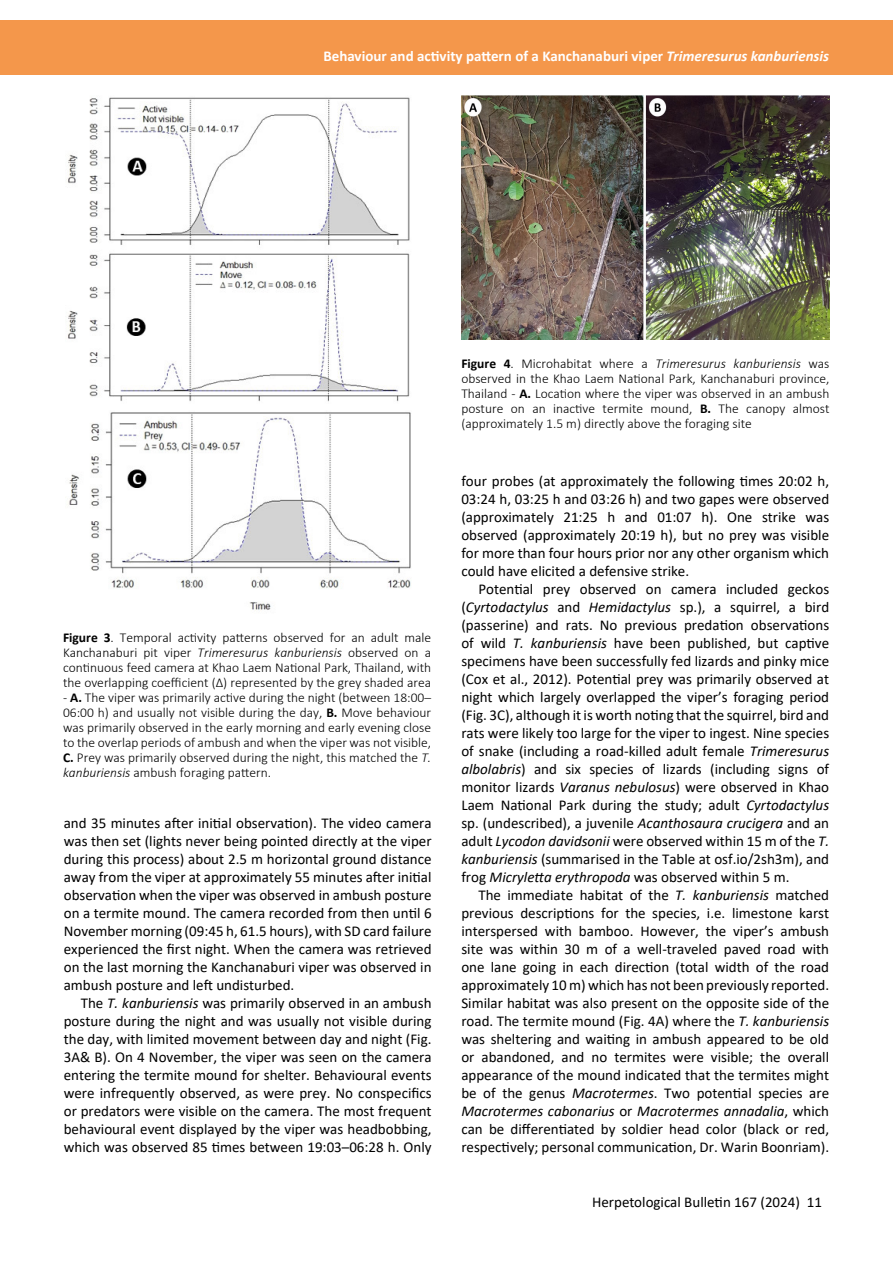
<style>
.page{position:relative;width:893px;height:1263px;background:#fff}
.page>*{position:absolute;margin:0;border:0;box-sizing:border-box;transform-origin:0 0}
.t1{font:15px/18px "Calibri";color:#000;text-align:justify}
.t2{font:700 15px "Calibri";color:#fff}
.t3{font:300 13.5px/15px "Calibri";color:#000;text-align:justify}
.s1{font-style:italic}
.s2{font-weight:700}
</style>
<div class="page">
<div style="left:0;top:21px;width:893px;height:54px;background:#f4974b"></div>
<img style="left:68px;top:97px;width:343px;height:514px">
<img style="left:461px;top:96px;width:368px;height:244px">
<p class="t2" style="left:323px;top:46px;width:507px">Behaviour and activity pattern of a Kanchanaburi viper <span class="s1">Trimeresurus kanburiensis</span></p>
<p class="t3" style="left:63px;top:629px;width:370px"><span class="s2">Figure 3</span>. Temporal activity patterns observed for an adult male Kanchanaburi pit viper <span class="s1">Trimeresurus kanburiensis</span> observed on a continuous feed camera at Khao Laem National Park, Thailand, with the overlapping coefficient (Δ) represented by the grey shaded area</p>
<p class="t3" style="left:63px;top:689px;width:370px">- <span class="s2">A.</span> The viper was primarily active during the night (between 18:00– 06:00 h) and usually not visible during the day, <span class="s2">B.</span> Move behaviour was primarily observed in the early morning and early evening close to the overlap periods of ambush and when the viper was not visible, <span class="s2">C.</span> Prey was primarily observed during the night, this matched the <span class="s1">T. kanburiensis</span> ambush foraging pattern.</p>
<p class="t1" style="left:64px;top:814px;width:369px">and 35 minutes after initial observation). The video camera was then set (lights never being pointed directly at the viper during this process) about 2.5 m horizontal ground distance away from the viper at approximately 55 minutes after initial observation when the viper was observed in ambush posture on a termite mound. The camera recorded from then until 6<br>November morning (09:45 h, 61.5 hours), with SD card failure experienced the first night. When the camera was retrieved on the last morning the Kanchanaburi viper was observed in ambush posture and left undisturbed.</p>
<p class="t1" style="left:64px;top:994px;width:369px;text-indent:17px">The <span class="s1">T. kanburiensis</span> was primarily observed in an ambush posture during the night and was usually not visible during the day, with limited movement between day and night (Fig.<br>3A&amp; B). On 4 November, the viper was seen on the camera entering the termite mound for shelter. Behavioural events were infrequently observed, as were prey. No conspecifics or predators were visible on the camera. The most frequent behavioural event displayed by the viper was headbobbing, which was observed 85 times between 19:03–06:28 h. Only</p>
<p class="t3" style="left:461px;top:356px;width:370px"><span class="s2">Figure 4</span>. Microhabitat where a <span class="s1">Trimeresurus kanburiensis</span> was observed in the Khao Laem National Park, Kanchanaburi province, Thailand - <span class="s2">A.</span> Location where the viper was observed in an ambush posture on an inactive termite mound, <span class="s2">B.</span> The canopy almost (approximately 1.5 m) directly above the foraging site</p>
<p class="t1" style="left:461px;top:472px;width:369px">four probes (at approximately the following times 20:02 h, 03:24 h, 03:25 h and 03:26 h) and two gapes were observed (approximately 21:25 h and 01:07 h). One strike was observed (approximately 20:19 h), but no prey was visible for more than four hours prior nor any other organism which could have elicited a defensive strike.</p>
<p class="t1" style="left:461px;top:580px;width:369px;text-indent:17px">Potential prey observed on camera included geckos (<span class="s1">Cyrtodactylus</span> and <span class="s1">Hemidactylus</span> sp.), a squirrel, a bird (passerine) and rats. No previous predation observations of wild <span class="s1">T. kanburiensis</span> have been published, but captive specimens have been successfully fed lizards and pinky mice (Cox et al., 2012). Potential prey was primarily observed at night which largely overlapped the viper’s foraging period (Fig. 3C), although it is worth noting that the squirrel, bird and rats were likely too large for the viper to ingest. Nine species of snake (including a road-killed adult female <span class="s1">Trimeresurus albolabris</span>) and six species of lizards (including signs of monitor lizards <span class="s1">Varanus nebulosus</span>) were observed in Khao Laem National Park during the study; adult <span class="s1">Cyrtodactylus </span>sp. (undescribed), a juvenile <span class="s1">Acanthosaura crucigera</span> and an adult <span class="s1">Lycodon davidsonii</span> were observed within 15 m of the <span class="s1">T. kanburiensis</span> (summarised in the Table at osf.io/2sh3m), and frog <span class="s1">Micryletta erythropoda</span> was observed within 5 m.</p>
<p class="t1" style="left:461px;top:886px;width:369px;text-indent:17px">The immediate habitat of the <span class="s1">T. kanburiensis</span> matched previous descriptions for the species, i.e. limestone karst interspersed with bamboo. However, the viper’s ambush site was within 30 m of a well-traveled paved road with one lane going in each direction (total width of the road approximately 10 m) which has not been previously reported.<br>Similar habitat was also present on the opposite side of the road. The termite mound (Fig. 4A) where the <span class="s1">T. kanburiensis </span>was sheltering and waiting in ambush appeared to be old or abandoned, and no termites were visible; the overall appearance of the mound indicated that the termites might be of the genus <span class="s1">Macrotermes</span>. Two potential species are <span class="s1">Macrotermes cabonarius</span> or <span class="s1">Macrotermes annadalia</span>, which can be differentiated by soldier head color (black or red, respectively; personal communication, Dr. Warin Boonriam).</p>
<p class="t1" style="left:592px;top:1192px;width:231px">Herpetological Bulletin 167 (2024) 11</p>
</div>
